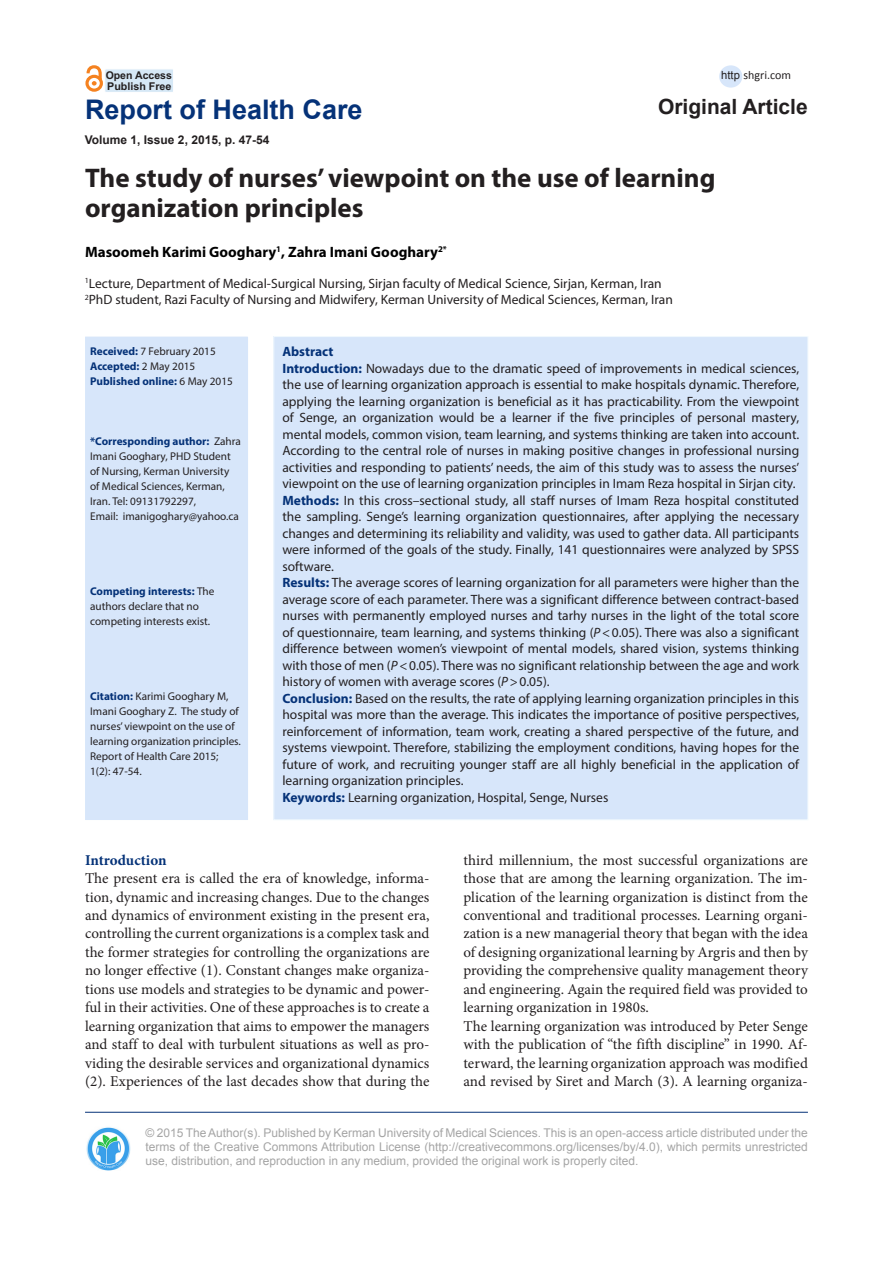
<style>
.page{position:relative;width:893px;height:1263px;background:#fff}
.page>*{position:absolute;margin:0;border:0;box-sizing:border-box;transform-origin:0 0}
.Pa3{font:700 27px/30px "Myriad Pro";color:#231f20}
.t1{font:700 27px "Arial";color:#053278}
.t2{font:700 21px "Arial";color:#231f20}
.t3{font:15px/18.5px "Minion Pro";color:#231f20;text-align:justify}
.t4{font:700 15px "Myriad Pro";color:#000}
.t5{font:700 15px "Minion Pro";letter-spacing:-.005em;color:#053278}
.t6{font:13.5px/16.5px "Myriad Pro";color:#231f20;text-align:justify}
.t7{font:700 13.5px "Myriad Pro";color:#053278}
.t8{font:12px/14.4px "Arial";color:#a5a5a5;text-align:justify}
.t9{font:700 12px "Arial";color:#231f20}
.t10{font:12px "Calibri";color:#231f20}
.t11{font:11.25px/15px "Myriad Pro";color:#231f20}
.t12{font:700 11.25px "Myriad Pro";color:#053278}
.t13{font:700 10.65px "Arial";color:#231f20}
.s1{font-family:"Arial";font-size:11.25px}
.s2{font-weight:700;color:#053278}
.s3{font-weight:400;color:#231f20}
.s4{font-style:italic}
</style>
<div class="page">
<div style="left:85px;top:337px;width:163px;height:483px;background:#d7e6fa"></div>
<div style="left:274px;top:337px;width:534px;height:483px;background:#d7e6fa"></div>
<hr style="left:85px;top:1112px;width:723px;height:1px;background:#053278">
<div style="left:719px;top:65px;width:23px;height:23px;background:#d7e6fa;border-radius:50%"></div>
<div style="left:105px;top:69px;width:69px;height:23px;background:#d6e8f6"></div>
<div style="left:105px;top:69px;width:69px;height:23px;border:1px solid #fff"></div>
<div style="left:85px;top:75px;width:18px;height:17px;border:3px solid #f58220;border-radius:50%"></div>
<svg style="left:85px;top:67px;width:18px;height:19px"></svg>
<img style="left:86px;top:1127px;width:45px;height:44px">
<p class="t13" style="left:106px;top:68px;width:68px">Open Access</p>
<p class="t10" style="left:721px;top:67px;width:71px"><span class="s1">http</span> shgri.com</p>
<p class="t13" style="left:107px;top:79px;width:66px">Publish Free</p>
<p class="t1" style="left:85px;top:91px;width:279px">Report of Health Care</p>
<p class="t2" style="left:658px;top:92px;width:151px">Original Article</p>
<p class="t9" style="left:85px;top:132px;width:186px">Volume 1, Issue 2, 2015, p. 47-54</p>
<p class="Pa3" style="left:85px;top:162px;width:632px">The study of nurses’ viewpoint on the use of learning organization principles</p>
<p class="t4" style="left:85px;top:243px;width:363px">Masoomeh Karimi Googhary<sup>1</sup>, Zahra Imani Googhary<sup>2*</sup></p>
<p class="t6" style="left:85px;top:275px;width:578px"><sup>1</sup>Lecture, Department of Medical-Surgical Nursing, Sirjan faculty of Medical Science, Sirjan, Kerman, Iran</p>
<p class="t6" style="left:85px;top:291px;width:589px"><sup>2</sup>PhD student, Razi Faculty of Nursing and Midwifery, Kerman University of Medical Sciences, Kerman, Iran</p>
<p class="t11" style="left:90px;top:344px;width:127px"><span class="s2">Received:</span> 7 February 2015</p>
<p class="t12" style="left:90px;top:359px;width:107px">Accepted: <span class="s3">2 May 2015</span></p>
<p class="t12" style="left:90px;top:374px;width:144px">Published online: <span class="s3">6 May 2015</span></p>
<p class="t7" style="left:282px;top:343px;width:53px">Abstract</p>
<p class="t6" style="left:282px;top:360px;width:518px"><span class="s2">Introduction:</span> Nowadays due to the dramatic speed of improvements in medical sciences, the use of learning organization approach is essential to make hospitals dynamic. Therefore, applying the learning organization is beneficial as it has practicability. From the viewpoint of Senge, an organization would be a learner if the five principles of personal mastery, mental models, common vision, team learning, and systems thinking are taken into account.<br>According to the central role of nurses in making positive changes in professional nursing activities and responding to patients’ needs, the aim of this study was to assess the nurses’ viewpoint on the use of learning organization principles in Imam Reza hospital in Sirjan city.</p>
<p class="t6" style="left:282px;top:492px;width:518px"><span class="s2">Methods:</span> In this cross–sectional study, all staff nurses of Imam Reza hospital constituted the sampling. Senge’s learning organization questionnaires, after applying the necessary changes and determining its reliability and validity, was used to gather data. All participants were informed of the goals of the study. Finally, 141 questionnaires were analyzed by SPSS software.</p>
<p class="t6" style="left:282px;top:574px;width:518px"><span class="s2">Results:</span> The average scores of learning organization for all parameters were higher than the average score of each parameter. There was a significant difference between contract-based nurses with permanently employed nurses and tarhy nurses in the light of the total score of questionnaire, team learning, and systems thinking (<span class="s4">P</span>&lt;0.05). There was also a significant difference between women’s viewpoint of mental models, shared vision, systems thinking with those of men (<span class="s4">P</span>&lt;0.05). There was no significant relationship between the age and work history of women with average scores (<span class="s4">P</span>&gt;0.05).</p>
<p class="t6" style="left:282px;top:690px;width:518px"><span class="s2">Conclusion:</span> Based on the results, the rate of applying learning organization principles in this hospital was more than the average. This indicates the importance of positive perspectives, reinforcement of information, team work, creating a shared perspective of the future, and systems viewpoint. Therefore, stabilizing the employment conditions, having hopes for the future of work, and recruiting younger staff are all highly beneficial in the application of learning organization principles.</p>
<p class="t6" style="left:282px;top:789px;width:327px"><span class="s2">Keywords:</span> Learning organization, Hospital, Senge, Nurses</p>
<p class="t11" style="left:90px;top:434px;width:152px"><span class="s2">*Corresponding author:</span> Zahra<br>Imani Googhary, PHD Student of Nursing, Kerman University of Medical Sciences, Kerman,<br>Iran. Tel: 09131792297,</p>
<p class="t11" style="left:90px;top:509px;width:150px">Email: imanigoghary@yahoo.ca</p>
<p class="t11" style="left:90px;top:584px;width:126px"><span class="s2">Competing interests:</span> The authors declare that no competing interests exist.</p>
<p class="t11" style="left:90px;top:689px;width:152px"><span class="s2">Citation:</span> Karimi Googhary M,<br>Imani Googhary Z. The study of nurses’ viewpoint on the use of learning organization principles.<br>Report of Health Care 2015;<br>1(2): 47-54.</p>
<p class="t5" style="left:85px;top:849px;width:83px">Introduction</p>
<p class="t3" style="left:85px;top:869px;width:346px">The present era is called the era of knowledge, informa&shy;tion, dynamic and increasing changes. Due to the changes and dynamics of environment existing in the present era, controlling the current organizations is a complex task and the former strategies for controlling the organizations are no longer effective (1). Constant changes make organiza&shy;tions use models and strategies to be dynamic and power&shy;ful in their activities. One of these approaches is to create a learning organization that aims to empower the managers and staff to deal with turbulent situations as well as pro&shy;viding the desirable services and organizational dynamics (2). Experiences of the last decades show that during the</p>
<p class="t3" style="left:463px;top:851px;width:346px">third millennium, the most successful organizations are those that are among the learning organization. The im&shy;plication of the learning organization is distinct from the conventional and traditional processes. Learning organi&shy;zation is a new managerial theory that began with the idea of designing organizational learning by Argris and then by providing the comprehensive quality management theory and engineering. Again the required field was provided to learning organization in 1980s.</p>
<p class="t3" style="left:463px;top:1017px;width:346px">The learning organization was introduced by Peter Senge with the publication of “the fifth discipline” in 1990. Af&shy;terward, the learning organization approach was modified and revised by Siret and March (3). A learning organiza-</p>
<p class="t8" style="left:146px;top:1125px;width:664px">© 2015 The Author(s). Published by Kerman University of Medical Sciences. This is an open-access article distributed under the terms of the Creative Commons Attribution License (http://creativecommons.org/licenses/by/4.0), which permits unrestricted use, distribution, and reproduction in any medium, provided the original work is properly cited.</p>
</div>
